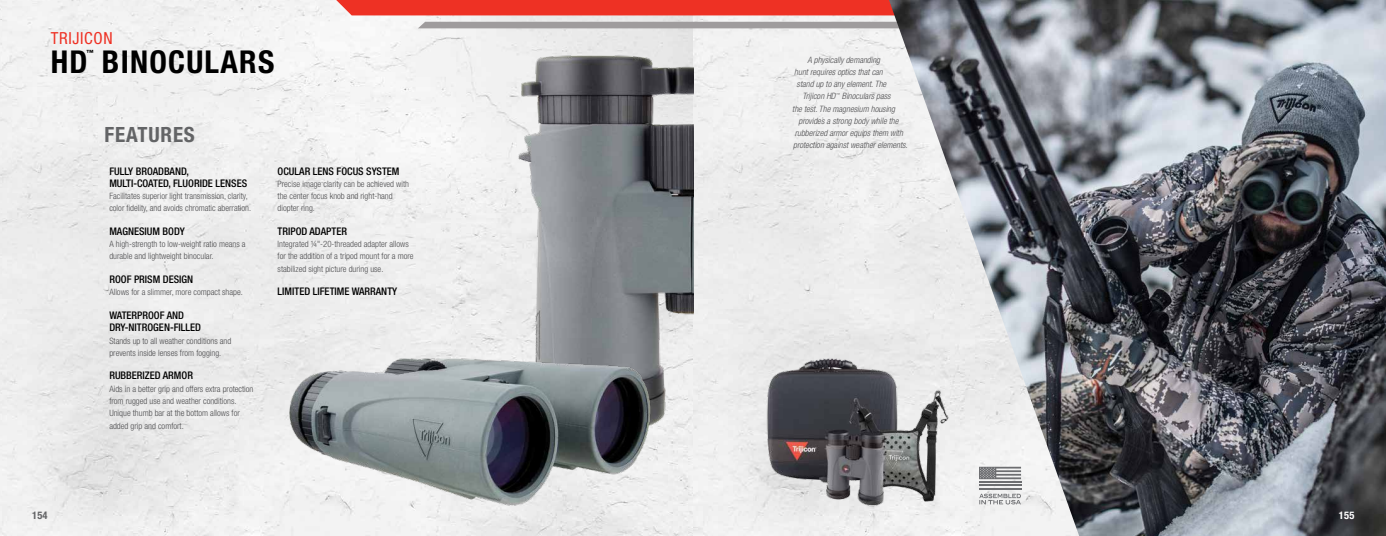
<style>
.page{position:relative;width:1386px;height:536px;background:#fff}
.page>*{position:absolute;margin:0;border:0;box-sizing:border-box;transform-origin:0 0}
.t1{font:700 condensed 31.5px "Helvetica Neue LT Std";letter-spacing:.04em;color:#000}
.t2{font:700 condensed 21px "Helvetica Neue LT Std";letter-spacing:.04em;color:#636466}
.t3{font:condensed 16.62px "Helvetica Neue LT Std";letter-spacing:.04em;color:#ee3124}
.t4{font:500 condensed 10.5px/12.2px "Helvetica Neue LT Std";color:#000}
.t5{font:700 condensed 10.5px "Helvetica Neue LT Std";color:#636466}
.t6{font:700 condensed 10.5px "Helvetica Neue LT Std";color:#fff}
.t7{font:300 condensed 8.75px/12.2px "Helvetica Neue LT Std";color:#4d4d4f}
.t8{font:italic 300 condensed 8.75px "Helvetica Neue LT Std";color:#4d4d4f}
.t9{font:700 condensed 7.17px "Helvetica Neue LT Std";color:#000}
</style>
<div class="page">
<img style="left:0;top:0;width:889px;height:536px">
<div style="left:418px;top:22px;width:471px;height:6px;background:#9f9c9d"></div>
<div style="left:336px;top:0;width:553px;height:15px;background:#ee3124"></div>
<img style="left:512px;top:46px;width:181px;height:397px">
<img style="left:279px;top:342px;width:384px;height:174px">
<img style="left:889px;top:0;width:497px;height:536px">
<img style="left:760px;top:349px;width:193px;height:162px">
<svg style="left:979px;top:466px;width:42px;height:13px"></svg>
<hr style="left:979px;top:481px;width:42px;height:1px;background:#6d6e71">
<hr style="left:979px;top:484px;width:42px;height:2px;background:#6d6e71">
<hr style="left:979px;top:488px;width:42px;height:1px;background:#6d6e71">
<svg style="left:979px;top:493px;width:42px;height:11px"></svg>
<h3 class="t3" style="left:51px;top:29px;width:63px">TRIJICON</h3>
<h1 class="t1" style="left:51px;top:42px;width:38px">HD</h1>
<p class="t9" style="left:86px;top:48px;width:9px">™</p>
<h1 class="t1" style="left:102px;top:42px;width:174px">BINOCULARS</h1>
<p class="t5" style="left:32px;top:508px;width:17px">154</p>
<h2 class="t2" style="left:105px;top:121px;width:92px">FEATURES</h2>
<p class="t4" style="left:109px;top:164px;width:139px">FULLY BROADBAND,<br>MULTI-COATED, FLUORIDE LENSES</p>
<p class="t7" style="left:109px;top:190px;width:143px">Facilitates superior light transmission, clarity, color fidelity, and avoids chromatic aberration.</p>
<p class="t4" style="left:109px;top:225px;width:77px">MAGNESIUM BODY</p>
<p class="t7" style="left:109px;top:238px;width:138px">A high-strength to low-weight ratio means a durable and lightweight binocular.</p>
<p class="t4" style="left:109px;top:273px;width:85px">ROOF PRISM DESIGN</p>
<p class="t7" style="left:109px;top:286px;width:135px">Allows for a slimmer, more compact shape.</p>
<p class="t4" style="left:109px;top:309px;width:93px">WATERPROOF AND<br>DRY-NITROGEN-FILLED</p>
<p class="t7" style="left:109px;top:334px;width:124px">Stands up to all weather conditions and prevents inside lenses from fogging.</p>
<p class="t4" style="left:109px;top:369px;width:85px">RUBBERIZED ARMOR</p>
<p class="t7" style="left:109px;top:382px;width:146px">Aids in a better grip and offers extra protection from rugged use and weather conditions.<br>Unique thumb bar at the bottom allows for added grip and comfort.</p>
<p class="t4" style="left:278px;top:164px;width:123px">OCULAR LENS FOCUS SYSTEM</p>
<p class="t7" style="left:278px;top:177px;width:133px">Precise image clarity can be achieved with the center focus knob and right-hand diopter ring.</p>
<p class="t4" style="left:278px;top:225px;width:71px">TRIPOD ADAPTER</p>
<p class="t7" style="left:278px;top:238px;width:138px">Integrated ¼"-20-threaded adapter allows for the addition of a tripod mount for a more stabilized sight picture during use.</p>
<p class="t4" style="left:278px;top:285px;width:121px">LIMITED LIFETIME WARRANTY</p>
<p class="t8" style="left:807px;top:54px;width:74px">A physically demanding</p>
<p class="t8" style="left:794px;top:67px;width:90px">hunt requires optics that can</p>
<p class="t8" style="left:797px;top:79px;width:91px">stand up to any element. The</p>
<p class="t8" style="left:803px;top:91px;width:90px">Trijicon HD<sup>™</sup> Binoculars pass</p>
<p class="t8" style="left:792px;top:103px;width:104px">the test. The magnesium housing</p>
<p class="t8" style="left:799px;top:116px;width:102px">provides a strong body while the</p>
<p class="t8" style="left:795px;top:128px;width:110px">rubberized armor equips them with</p>
<p class="t8" style="left:793px;top:140px;width:116px">protection against weather elements.</p>
<p class="t6" style="left:1339px;top:508px;width:17px">155</p>
</div>
